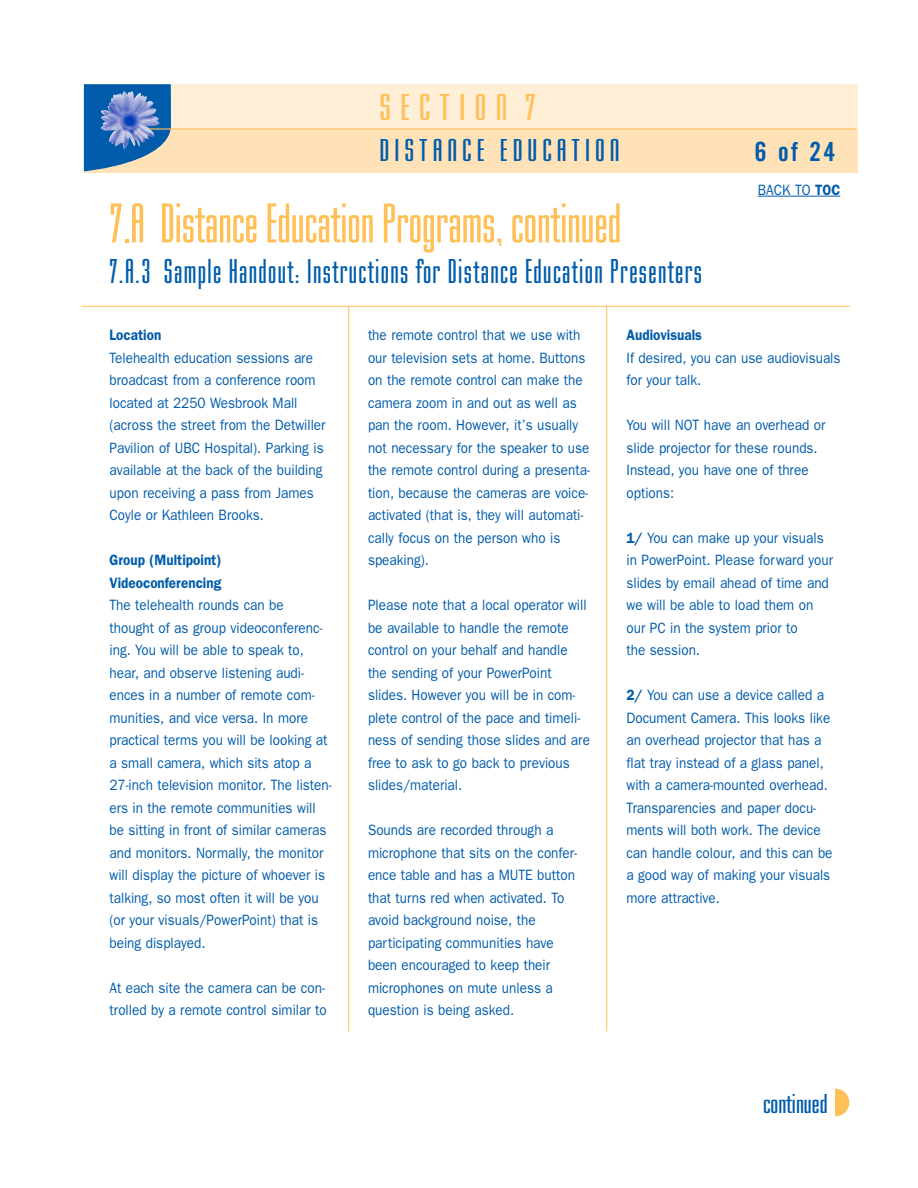
<style>
.page{position:relative;width:918px;height:1188px;background:#fff}
.page>*{position:absolute;margin:0;border:0;box-sizing:border-box;transform-origin:0 0}
.t1{font:58.5px "Mekanik Plain";color:#fec057}
.t2{font:39px "Mekanik Plain";letter-spacing:.2em;color:#fec057;scale:1.2 1}
.t3{font:36px "Mekanik Plain";letter-spacing:.04em;color:#005cab}
.t4{font:33px "Mekanik Plain";letter-spacing:.125em;color:#005cab;scale:1.2 1}
.t5{font:28.5px "Mekanik Plain";color:#005cab;scale:1.2 1}
.t6{font:27px "Alternate Gothic No 2 BT";color:#005cab;scale:1.1 1}
.t7{font:15px/22.5px "Franklin Gothic";color:#005cab;scale:.9 1}
.t8{font:600 15px/22.5px "Franklin Gothic";color:#005cab;scale:.9 1}
.s1{font-weight:600}
</style>
<div class="page">
<hr style="left:758px;top:196px;width:57px;height:1px;background:#005cab">
<svg style="left:815px;top:196px;width:25px;height:1px"></svg>
<div style="left:157px;top:84px;width:700px;height:45px;background:#ffefd7"></div>
<div style="left:84px;top:129px;width:773px;height:43px;background:#ffe2b7"></div>
<svg style="left:84px;top:84px;width:87px;height:87px"></svg>
<hr style="left:142px;top:128px;width:714px;height:2px;background:#fec057">
<hr style="left:81px;top:306px;width:769px;height:1px;background:#fec057">
<hr style="left:348px;top:306px;width:1px;height:725px;background:#fec057">
<hr style="left:606px;top:306px;width:1px;height:725px;background:#fec057">
<div style="left:822px;top:1089px;width:27px;height:27px;background:#fec057;border-radius:50%"></div>
<div style="left:819px;top:1087px;width:16px;height:37px;background:#fff"></div>
<img style="left:101px;top:91px;width:59px;height:58px">
<h2 class="t2" style="left:380px;top:93px;width:132px">SECTION 7</h2>
<h3 class="t4" style="left:380px;top:139px;width:202px">DISTANCE EDUCATION</h3>
<h1 class="t1" style="left:109px;top:203px;width:513px">7.A Distance Education Programs, continued</h1>
<h3 class="t3" style="left:109px;top:259px;width:594px">7.A.3 Sample Handout: Instructions for Distance Education Presenters</h3>
<h3 class="t6" style="left:755px;top:142px;width:75px">6 of 24</h3>
<p class="t7" style="left:758px;top:180px;width:93px">BACK TO <span class="s1">TOC</span></p>
<p class="t8" style="left:109px;top:325px;width:59px">Location</p>
<p class="t7" style="left:109px;top:348px;width:242px">Telehealth education sessions are broadcast from a conference room located at 2250 Wesbrook Mall (across the street from the Detwiller Pavilion of UBC Hospital). Parking is available at the back of the building upon receiving a pass from James Coyle or Kathleen Brooks.</p>
<p class="t8" style="left:109px;top:550px;width:126px">Group (Multipoint)<br>Videoconferencing</p>
<p class="t7" style="left:109px;top:595px;width:249px">The telehealth rounds can be thought of as group videoconferenc&shy;ing. You will be able to speak to, hear, and observe listening audi&shy;ences in a number of remote com&shy;munities, and vice versa. In more practical terms you will be looking at a small camera, which sits atop a 27-inch television monitor. The listen&shy;ers in the remote communities will be sitting in front of similar cameras and monitors. Normally, the monitor will display the picture of whoever is talking, so most often it will be you (or your visuals/PowerPoint) that is being displayed.</p>
<p class="t7" style="left:109px;top:978px;width:243px">At each site the camera can be con&shy;trolled by a remote control similar to</p>
<p class="t7" style="left:368px;top:325px;width:248px">the remote control that we use with our television sets at home. Buttons on the remote control can make the camera zoom in and out as well as pan the room. However, it’s usually not necessary for the speaker to use the remote control during a presenta&shy;tion, because the cameras are voice&shy;activated (that is, they will automati&shy;cally focus on the person who is speaking).</p>
<p class="t7" style="left:368px;top:595px;width:248px">Please note that a local operator will be available to handle the remote control on your behalf and handle the sending of your PowerPoint slides. However you will be in com&shy;plete control of the pace and timeli&shy;ness of sending those slides and are free to ask to go back to previous slides/material.</p>
<p class="t7" style="left:368px;top:820px;width:234px">Sounds are recorded through a microphone that sits on the confer&shy;ence table and has a MUTE button that turns red when activated. To avoid background noise, the participating communities have been encouraged to keep their microphones on mute unless a question is being asked.</p>
<p class="t8" style="left:626px;top:325px;width:85px">Audiovisuals</p>
<p class="t7" style="left:626px;top:348px;width:239px">If desired, you can use audiovisuals for your talk.</p>
<p class="t7" style="left:626px;top:415px;width:223px">You will NOT have an overhead or slide projector for these rounds.<br>Instead, you have one of three options:</p>
<p class="t7" style="left:626px;top:528px;width:231px"><span class="s1">1/</span> You can make up your visuals in PowerPoint. Please forward your slides by email ahead of time and we will be able to load them on our PC in the system prior to<br>the session.</p>
<p class="t7" style="left:626px;top:685px;width:230px"><span class="s1">2/</span> You can use a device called a<br>Document Camera. This looks like an overhead projector that has a flat tray instead of a glass panel, with a camera-mounted overhead.<br>Transparencies and paper docu&shy;ments will both work. The device can handle colour, and this can be a good way of making your visuals more attractive.</p>
<h3 class="t5" style="left:763px;top:1093px;width:55px">continued</h3>
</div>
